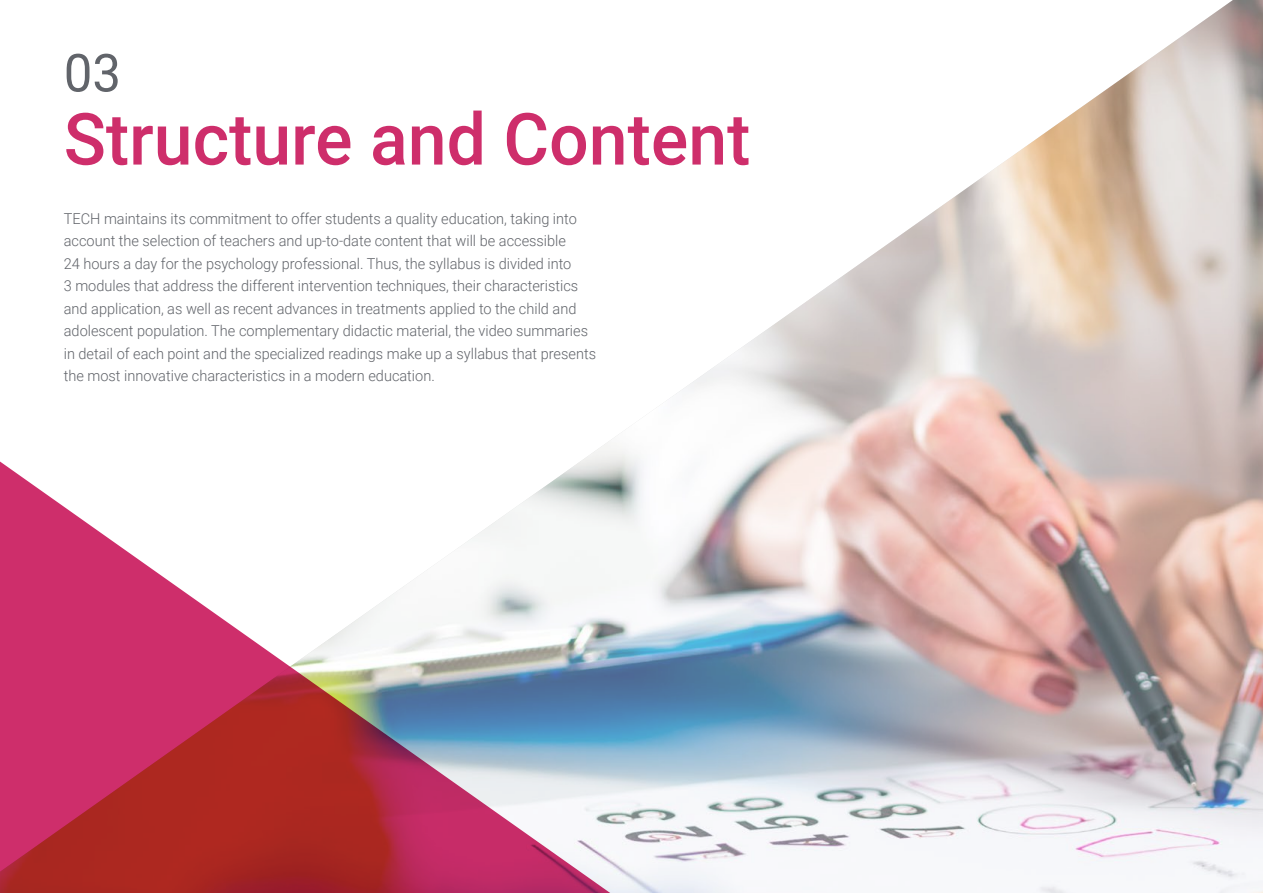
<style>
.page{position:relative;width:1263px;height:893px;background:#fff}
.page>*{position:absolute;margin:0;border:0;box-sizing:border-box;transform-origin:0 0}
.t1{font:500 72px "Roboto";color:#ce2e6b}
.t2{font:52.5px "Roboto";color:#61646a}
.t3{font:300 15px/22.5px "Roboto";color:#61646a}
</style>
<div class="page">
<img style="left:603px;top:0;width:660px;height:893px">
<svg style="left:0;top:446px;width:640px;height:447px"></svg>
<h2 class="t2" style="left:64px;top:36px;width:59px">03</h2>
<h1 class="t1" style="left:64px;top:89px;width:688px">Structure and Content</h1>
<p class="t3" style="left:64px;top:207px;width:534px">TECH maintains its commitment to offer students a quality education, taking into account the selection of teachers and up-to-date content that will be accessible<br>24 hours a day for the psychology professional. Thus, the syllabus is divided into<br>3 modules that address the different intervention techniques, their characteristics and application, as well as recent advances in treatments applied to the child and adolescent population. The complementary didactic material, the video summaries in detail of each point and the specialized readings make up a syllabus that presents the most innovative characteristics in a modern education.</p>
</div>
